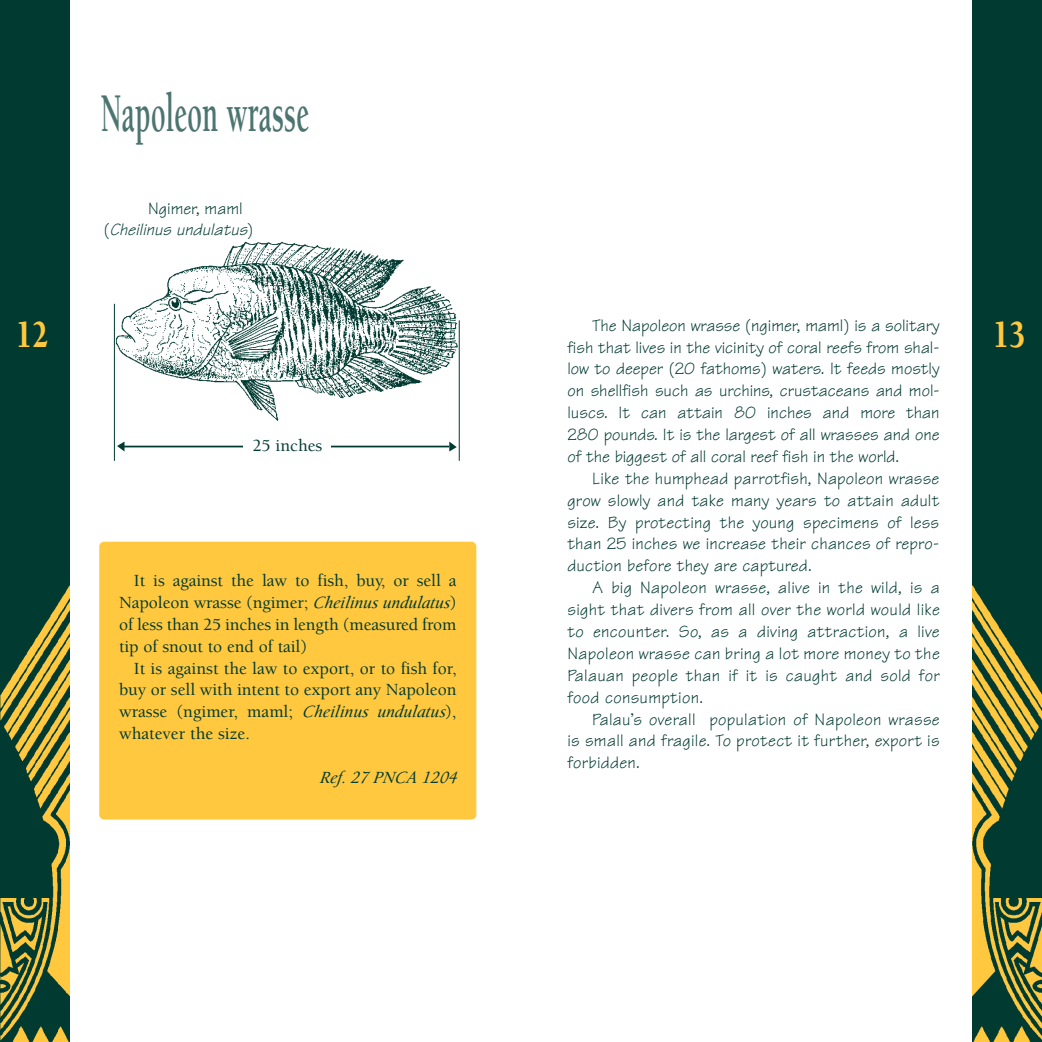
<style>
.page{position:relative;width:1042px;height:1042px;background:#fff}
.page>*{position:absolute;margin:0;border:0;box-sizing:border-box;transform-origin:0 0}
.t1{font:700 56px "Berkeley";letter-spacing:.01em;color:#4d756f;scale:.5 1}
.t2{font:900 39.2px "Berkeley";color:#ffc83f;scale:.71 1}
.t3{font:17.5px/21.9px "Tekton";letter-spacing:.01em;color:#003a31;text-align:justify}
.t4{font:500 17.5px/21.9px "Berkeley";color:#003a31;text-align:justify}
.t5{font:italic 17.5px/21px "Tekton";color:#003a31}
.t6{font:italic 17.5px "Berkeley";color:#003a31}
.s1{font-style:normal}
.s2{font-weight:400;font-style:italic}
</style>
<div class="page">
<img style="left:972px;top:0;width:70px;height:1042px">
<img style="left:0;top:0;width:69px;height:1042px">
<div style="left:99px;top:542px;width:377px;height:277px;background:#ffc83f;border-radius:5px"></div>
<img style="left:113px;top:241px;width:346px;height:189px">
<hr style="left:114px;top:304px;width:1px;height:157px;background:#003a31">
<hr style="left:459px;top:320px;width:1px;height:141px;background:#003a31">
<hr style="left:122px;top:446px;width:327px;height:1px;background:#003a31">
<div style="left:243px;top:437px;width:88px;height:21px;background:#fff"></div>
<svg style="left:449px;top:441px;width:8px;height:10px"></svg>
<svg style="left:117px;top:442px;width:7px;height:9px"></svg>
<h2 class="t2" style="left:17px;top:319px;width:46px">12</h2>
<h1 class="t1" style="left:101px;top:91px;width:418px">Napoleon wrasse</h1>
<p class="t5" style="left:104px;top:200px;width:151px;text-indent:44px"><span class="s1">Ngimer, maml<br>(</span> Cheilinus undulatus<span class="s1">)</span></p>
<p class="t4" style="left:252px;top:436px;width:71px">25 inches</p>
<p class="t4" style="left:119px;top:571px;width:339px;text-indent:15px">It is against the law to fish, buy, or sell a Napoleon wrasse (ngimer; <span class="s2">Cheilinusundulatus</span>) of less than 25 inches in length (measured from tip of snout to end of tail)</p>
<p class="t4" style="left:119px;top:658px;width:339px;text-indent:15px">It is against the law to export, or to fish for, buy or sell with intent to export any Napoleon wrasse (ngimer, maml; <span class="s2">Cheilinus undulatus</span>), whatever the size.</p>
<p class="t6" style="left:319px;top:770px;width:142px">Ref. 27 PNCA 1204</p>
<p class="t3" style="left:567px;top:316px;width:374px;text-indent:25px">The Napoleon wrasse (ngimer, maml) is a solitary fish that lives in the vicinity of coral reefs from shal&shy;low to deeper (20 fathoms) waters. It feeds mostly on shellfish such as urchins, crustaceans and mol&shy;luscs. It can attain 80 inches and more than 280 pounds. It is the largest of all wrasses and one of the biggest of all coral reef fish in the world.</p>
<p class="t3" style="left:567px;top:470px;width:373px;text-indent:25px">Like the humphead parrotfish, Napoleon wrasse grow slowly and take many years to attain adult size. By protecting the young specimens of less than 25 inches we increase their chances of repro&shy;duction before they are captured.</p>
<p class="t3" style="left:567px;top:579px;width:374px;text-indent:25px">A big Napoleon wrasse, alive in the wild, is a sight that divers from all over the world would like to encounter. So, as a diving attraction, a live Napoleon wrasse can bring a lot more money to the Palauan people than if it is caught and sold for food consumption.</p>
<p class="t3" style="left:567px;top:710px;width:374px;text-indent:25px">Palau’s overall population of Napoleon wrasse is small and fragile. To protect it further, export is forbidden.</p>
<h2 class="t2" style="left:993px;top:319px;width:46px">13</h2>
</div>
